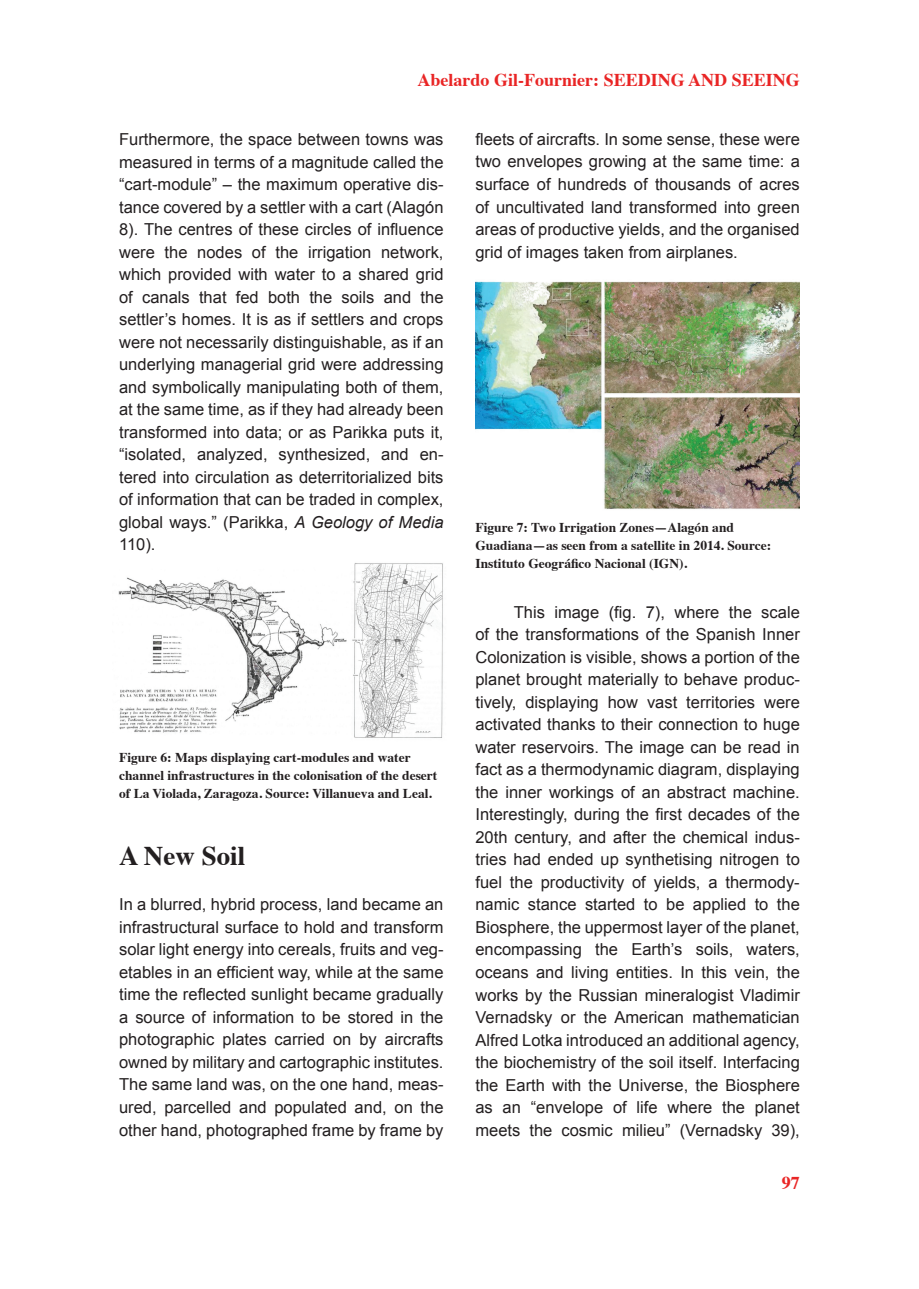
<style>
.page{position:relative;width:919px;height:1289px;background:#fff}
.page>*{position:absolute;margin:0;border:0;box-sizing:border-box;transform-origin:0 0}
.t1{font:700 27px "Times";color:#231f20}
.t2{font:700 18px "Times";color:#e92525}
.t3{font:16.5px/22.5px "Arial";color:#231f20;text-align:justify}
.t4{font:700 13.5px/18px "Times";color:#231f20}
.s1{font-style:italic}
</style>
<div class="page">
<img style="left:118px;top:563px;width:325px;height:175px">
<img style="left:475px;top:281px;width:324px;height:229px">
<p class="t2" style="left:417px;top:63px;width:384px">Abelardo Gil-Fournier: SEEDING AND SEEING</p>
<p class="t3" style="left:119px;top:128px;width:326px">Furthermore, the space between towns was measured in terms of a magnitude called the “cart-module” – the maximum operative dis&shy;tance covered by a settler with a cart (Alagón 8). The centres of these circles of influence were the nodes of the irrigation network, which provided with water to a shared grid of canals that fed both the soils and the settler’s homes. It is as if settlers and crops were not necessarily distinguishable, as if an underlying managerial grid were addressing and symbolically manipulating both of them, at the same time, as if they had already been transformed into data; or as Parikka puts it, “isolated, analyzed, synthesized, and en&shy;tered into circulation as deterritorialized bits of information that can be traded in complex, global ways.” (Parikka, <span class="s1">A Geology of Media </span>110).</p>
<p class="t4" style="left:119px;top:746px;width:320px">Figure 6: Maps displaying cart-modules and water channel infrastructures in the colonisation of the desert of La Violada, Zaragoza. Source: Villanueva and Leal.</p>
<h1 class="t1" style="left:119px;top:830px;width:128px">A New Soil</h1>
<p class="t3" style="left:119px;top:893px;width:326px">In a blurred, hybrid process, land became an infrastructural surface to hold and transform solar light energy into cereals, fruits and veg&shy;etables in an efficient way, while at the same time the reflected sunlight became gradually a source of information to be stored in the photographic plates carried on by aircrafts owned by military and cartographic institutes.<br>The same land was, on the one hand, meas&shy;ured, parcelled and populated and, on the other hand, photographed frame by frame by</p>
<p class="t3" style="left:475px;top:128px;width:326px">fleets of aircrafts. In some sense, these were two envelopes growing at the same time: a surface of hundreds of thousands of acres of uncultivated land transformed into green areas of productive yields, and the organised grid of images taken from airplanes.</p>
<p class="t4" style="left:475px;top:517px;width:297px">Figure 7: Two Irrigation Zones—Alagón and<br>Guadiana—as seen from a satellite in 2014. Source:<br>Instituto Geográfico Nacional (IGN).</p>
<p class="t3" style="left:475px;top:601px;width:326px;text-indent:38px">This image (fig. 7), where the scale of the transformations of the Spanish Inner Colonization is visible, shows a portion of the planet brought materially to behave produc&shy;tively, displaying how vast territories were activated thanks to their connection to huge water reservoirs. The image can be read in fact as a thermodynamic diagram, displaying the inner workings of an abstract machine.<br>Interestingly, during the first decades of the 20th century, and after the chemical indus&shy;tries had ended up synthetising nitrogen to fuel the productivity of yields, a thermody&shy;namic stance started to be applied to the Biosphere, the uppermost layer of the planet, encompassing the Earth’s soils, waters, oceans and living entities. In this vein, the works by the Russian mineralogist Vladimir Vernadsky or the American mathematician Alfred Lotka introduced an additional agency, the biochemistry of the soil itself. Interfacing the Earth with the Universe, the Biosphere as an “envelope of life where the planet meets the cosmic milieu” (Vernadsky 39),</p>
<p class="t2" style="left:781px;top:1166px;width:19px">97</p>
</div>
